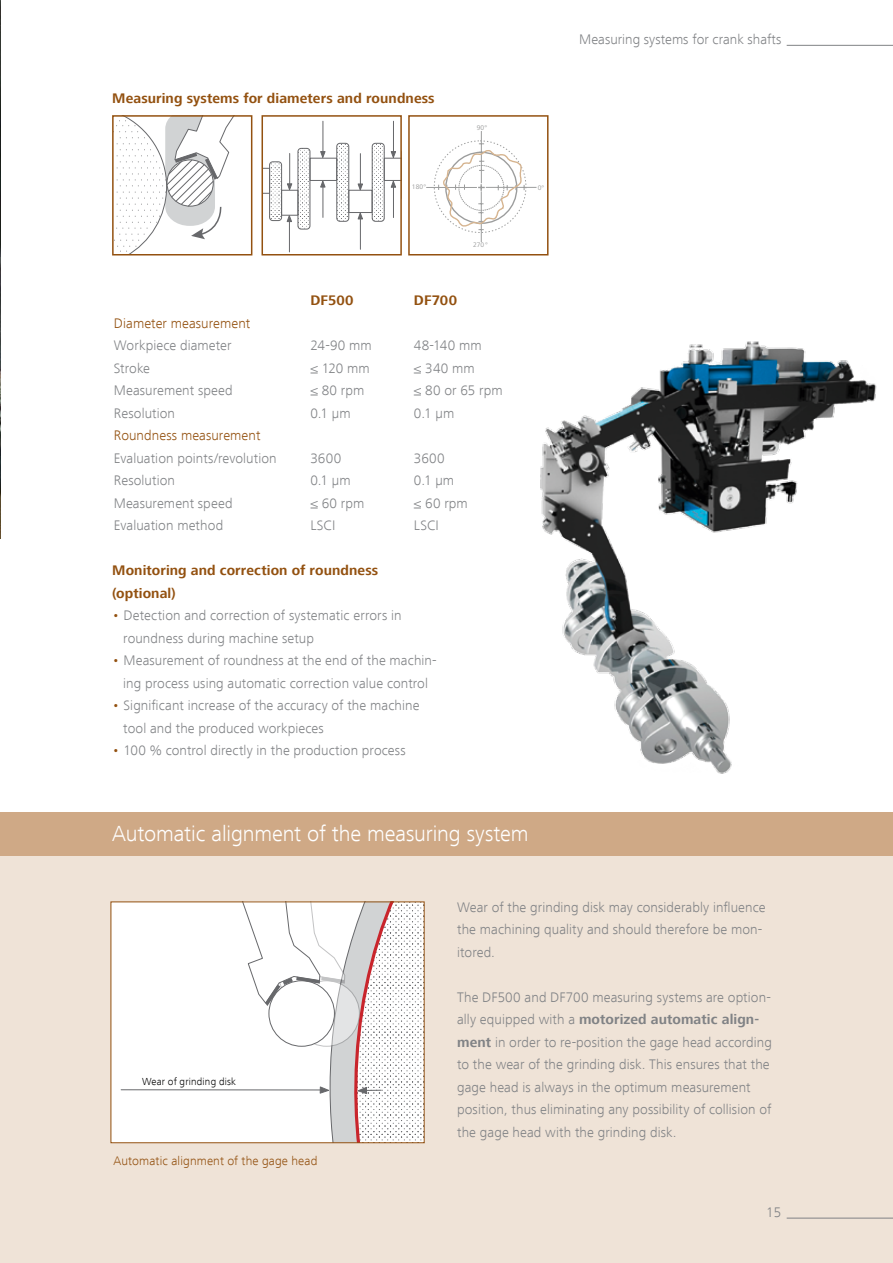
<style>
.page{position:relative;width:893px;height:1263px;background:#fff}
.page>*{position:absolute;margin:0;border:0;box-sizing:border-box;transform-origin:0 0}
.t1{font:300 22.5px "Frutiger Next LT";letter-spacing:-.005em;color:#fff}
.t2{font:300 14.25px/22.5px "Frutiger Next LT";letter-spacing:.005em;color:#808285}
.t3{font:700 14.25px/22.5px "Frutiger Next LT";letter-spacing:.005em;color:#935110}
.t4{font:300 14.25px "Frutiger Next LT";letter-spacing:.005em;color:#935110}
.t5{font:300 12.75px "Frutiger Next LT";letter-spacing:.01em;color:#935110}
.t6{font:300 10.5px "Frutiger Next LT";letter-spacing:.015em;color:#000}
.t7{font:7.05px "Frutiger Next LT";color:#9c9d9d}
.t8{font:6.9px "Frutiger Next LT";color:#9c9d9d}
.s1{color:#935110}
.s2{font-weight:700}
</style>
<div class="page">
<div style="left:0;top:842px;width:893px;height:421px;background:#efe3d7"></div>
<div style="left:0;top:812px;width:893px;height:44px;background:#cfa986"></div>
<hr style="left:787px;top:1218px;width:106px;height:1px;background:#808285">
<hr style="left:787px;top:45px;width:106px;height:1px;background:#808285">
<img style="left:0;top:0;width:1px;height:538px">
<svg style="left:116px;top:118px;width:117px;height:134px"></svg>
<div style="left:112px;top:115px;width:140px;height:140px;border:2px solid #935110"></div>
<svg style="left:270px;top:162px;width:12px;height:59px"></svg>
<div style="left:269px;top:162px;width:13px;height:59px;border:1px solid #67686b;border-radius:3px"></div>
<svg style="left:298px;top:148px;width:12px;height:81px"></svg>
<div style="left:298px;top:148px;width:12px;height:81px;border:1px solid #67686b;border-radius:3px"></div>
<svg style="left:337px;top:143px;width:12px;height:78px"></svg>
<div style="left:336px;top:143px;width:13px;height:79px;border:1px solid #67686b;border-radius:3px"></div>
<svg style="left:372px;top:143px;width:12px;height:78px"></svg>
<div style="left:372px;top:143px;width:12px;height:79px;border:1px solid #67686b;border-radius:3px"></div>
<hr style="left:289px;top:153px;width:1px;height:32px;background:#67686b">
<svg style="left:287px;top:183px;width:6px;height:7px"></svg>
<hr style="left:323px;top:121px;width:1px;height:31px;background:#67686b">
<svg style="left:320px;top:151px;width:6px;height:7px"></svg>
<hr style="left:360px;top:154px;width:1px;height:31px;background:#67686b">
<svg style="left:357px;top:183px;width:6px;height:7px"></svg>
<hr style="left:393px;top:121px;width:1px;height:31px;background:#67686b">
<hr style="left:289px;top:221px;width:1px;height:31px;background:#67686b">
<svg style="left:286px;top:215px;width:6px;height:7px"></svg>
<hr style="left:323px;top:186px;width:1px;height:31px;background:#67686b">
<svg style="left:320px;top:181px;width:6px;height:7px"></svg>
<hr style="left:360px;top:218px;width:1px;height:31px;background:#67686b">
<svg style="left:357px;top:213px;width:6px;height:7px"></svg>
<hr style="left:393px;top:186px;width:1px;height:32px;background:#67686b">
<svg style="left:264px;top:168px;width:6px;height:26px"></svg>
<div style="left:281px;top:190px;width:17px;height:25px;border:1px solid #67686b"></div>
<div style="left:310px;top:158px;width:27px;height:23px;border:1px solid #67686b"></div>
<svg style="left:384px;top:151px;width:15px;height:37px"></svg>
<div style="left:348px;top:190px;width:24px;height:23px;border:1px solid #67686b"></div>
<div style="left:261px;top:115px;width:141px;height:140px;border:2px solid #935110"></div>
<hr style="left:481px;top:191px;width:1px;height:51px;background:#9c9d9d">
<hr style="left:486px;top:187px;width:50px;height:1px;background:#9c9d9d">
<hr style="left:426px;top:187px;width:51px;height:1px;background:#9c9d9d">
<hr style="left:481px;top:131px;width:1px;height:52px;background:#9c9d9d">
<svg style="left:438px;top:143px;width:87px;height:87px"></svg>
<div style="left:408px;top:115px;width:141px;height:140px;border:2px solid #935110"></div>
<div style="left:111px;top:902px;width:313px;height:241px;background:#fff"></div>
<hr style="left:121px;top:1089px;width:200px;height:1px;background:#67686b">
<svg style="left:241px;top:903px;width:181px;height:238px"></svg>
<div style="left:111px;top:901px;width:314px;height:242px;border:1px solid #935110"></div>
<img style="left:540px;top:341px;width:337px;height:433px">
<p class="t3" style="left:112px;top:87px;width:324px">Measuring systems for diameters and roundness</p>
<p class="t7" style="left:477px;top:123px;width:12px">90°</p>
<p class="t8" style="left:412px;top:183px;width:16px">180°</p>
<p class="t8" style="left:473px;top:241px;width:16px">270°</p>
<p class="t3" style="left:310px;top:289px;width:45px">DF500</p>
<p class="t3" style="left:414px;top:289px;width:45px">DF700</p>
<p class="t4" style="left:114px;top:315px;width:138px">Diameter measurement</p>
<p class="t2" style="left:114px;top:334px;width:119px">Workpiece diameter</p>
<p class="t2" style="left:310px;top:334px;width:63px">24-90 mm</p>
<p class="t2" style="left:414px;top:334px;width:69px">48-140 mm</p>
<p class="t2" style="left:114px;top:357px;width:38px">Stroke</p>
<p class="t2" style="left:310px;top:357px;width:61px">≤ 120 mm</p>
<p class="t2" style="left:414px;top:357px;width:62px">≤ 340 mm</p>
<p class="t2" style="left:114px;top:379px;width:120px">Measurement speed</p>
<p class="t2" style="left:310px;top:379px;width:56px">≤ 80 rpm</p>
<p class="t2" style="left:414px;top:379px;width:90px">≤ 80 or 65 rpm</p>
<p class="t2" style="left:114px;top:402px;width:63px">Resolution</p>
<p class="t2" style="left:310px;top:402px;width:42px">0.1 µm</p>
<p class="t2" style="left:414px;top:402px;width:42px">0.1 µm</p>
<p class="t4" style="left:114px;top:428px;width:148px">Roundness measurement</p>
<p class="t2" style="left:114px;top:447px;width:164px">Evaluation points/revolution</p>
<p class="t2" style="left:310px;top:447px;width:32px">3600</p>
<p class="t2" style="left:414px;top:447px;width:32px">3600</p>
<p class="t2" style="left:114px;top:469px;width:63px">Resolution</p>
<p class="t2" style="left:310px;top:469px;width:42px">0.1 µm</p>
<p class="t2" style="left:414px;top:469px;width:42px">0.1 µm</p>
<p class="t2" style="left:114px;top:492px;width:120px">Measurement speed</p>
<p class="t2" style="left:310px;top:492px;width:56px">≤ 60 rpm</p>
<p class="t2" style="left:414px;top:492px;width:56px">≤ 60 rpm</p>
<p class="t2" style="left:114px;top:514px;width:111px">Evaluation method</p>
<p class="t2" style="left:310px;top:514px;width:27px">LSCI</p>
<p class="t2" style="left:414px;top:514px;width:27px">LSCI</p>
<p class="t3" style="left:112px;top:559px;width:267px">Monitoring and correction of roundness (optional)</p>
<p class="t2" style="left:123px;top:604px;width:280px;text-indent:-11px"><span class="s1">•</span> Detection and correction of systematic errors in roundness during machine setup</p>
<p class="t2" style="left:112px;top:649px;width:326px;text-align:center"><span class="s1">•</span> Measurement of roundness at the end of the machin&shy;ing process using automatic correction value control</p>
<p class="t2" style="left:123px;top:694px;width:298px;text-indent:-11px"><span class="s1">•</span> Significant increase of the accuracy of the machine tool and the produced workpieces</p>
<p class="t2" style="left:112px;top:739px;width:295px"><span class="s1">•</span> 100 % control directly in the production process</p>
<p class="t8" style="left:538px;top:184px;width:8px">0°</p>
<h1 class="t1" style="left:112px;top:821px;width:418px">Automatic alignment of the measuring system</h1>
<p class="t2" style="left:579px;top:28px;width:204px">Measuring systems for crank shafts</p>
<p class="t6" style="left:142px;top:1076px;width:95px">Wear of grinding disk</p>
<p class="t5" style="left:114px;top:1154px;width:205px">Automatic alignment of the gage head</p>
<p class="t2" style="left:457px;top:896px;width:310px">Wear of the grinding disk may considerably influence the machining quality and should therefore be mon&shy;itored.</p>
<p class="t2" style="left:457px;top:986px;width:316px">The DF500 and DF700 measuring systems are option&shy;ally equipped with a <span class="s2">motorized automatic align&shy;ment</span> in order to re-position the gage head according to the wear of the grinding disk. This ensures that the gage head is always in the optimum measurement position, thus eliminating any possibility of collision of the gage head with the grinding disk.</p>
<p class="t2" style="left:766px;top:1201px;width:17px">15</p>
</div>
